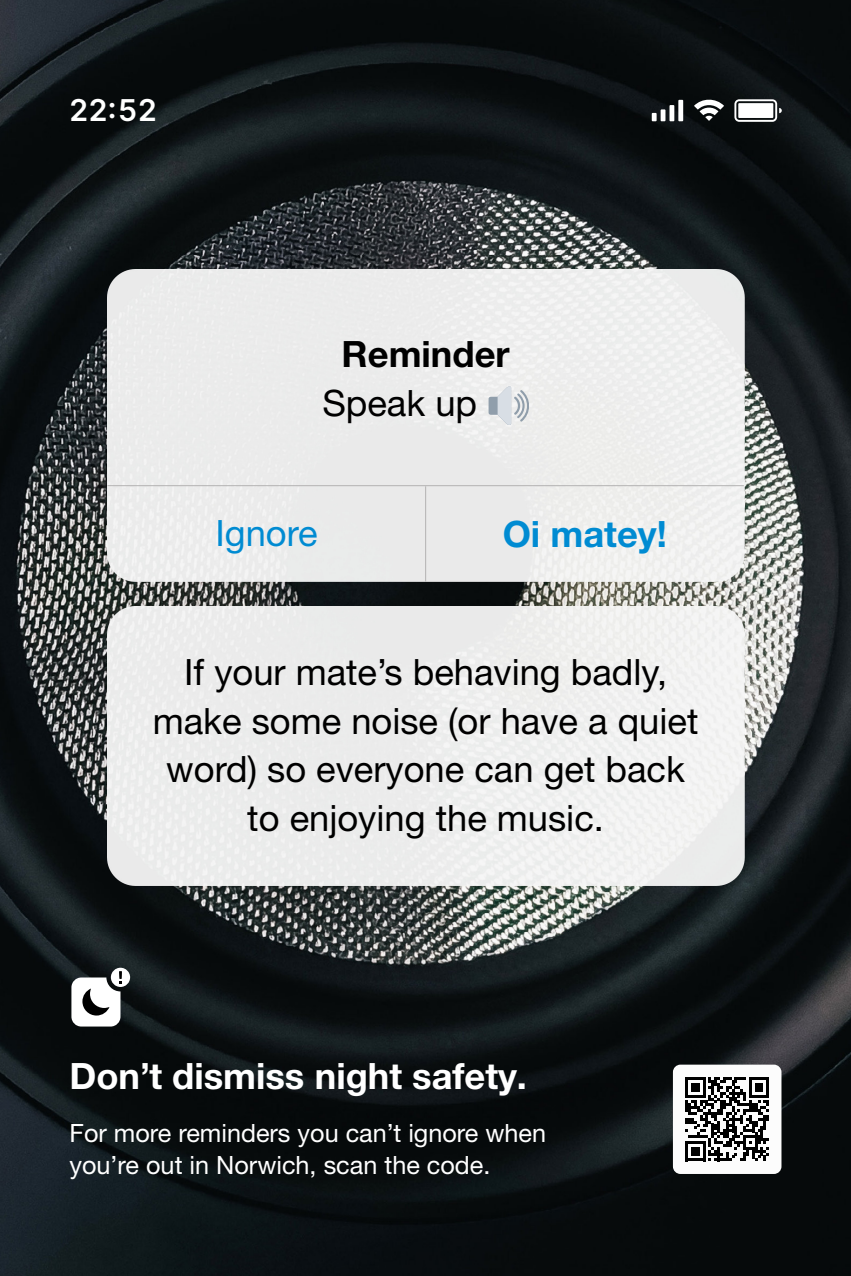
<style>
.page{position:relative;width:851px;height:1276px;background:#fff}
.page>*{position:absolute;margin:0;border:0;box-sizing:border-box;transform-origin:0 0}
.t1{font:36.3px/48.4px "Helvetica Neue LT Pro";color:#000;text-align:center}
.t2{font:700 36.3px "Helvetica Neue LT Pro";color:#fff}
.t3{font:700 36.3px "Helvetica Neue LT Pro";color:#008bd2}
.t4{font:700 36.3px "Helvetica Neue LT Pro";color:#000}
.t5{font:36.3px "Helvetica Neue LT Pro";color:#008bd2}
.t6{font:600 30.1px "Inter";color:#fff}
.t7{font:25.2px/32.3px "Helvetica Neue LT Pro";color:#fff}
</style>
<div class="page">
<img style="left:0;top:0;width:850px;height:1276px">
<div style="left:672px;top:1064px;width:109px;height:110px;background:#fff;border-radius:7px"></div>
<svg style="left:685px;top:1077px;width:84px;height:84px"></svg>
<div style="left:678px;top:100px;width:5px;height:21px;background:#fff"></div>
<div style="left:669px;top:105px;width:5px;height:16px;background:#fff"></div>
<div style="left:660px;top:109px;width:5px;height:12px;background:#fff"></div>
<div style="left:651px;top:113px;width:5px;height:8px;background:#fff"></div>
<svg style="left:694px;top:97px;width:30px;height:24px"></svg>
<svg style="left:734px;top:99px;width:47px;height:23px"></svg>
<img style="left:107px;top:270px;width:637px;height:312px">
<hr style="left:107px;top:485px;width:636px;height:1px;background:#b3b2b2">
<hr style="left:425px;top:486px;width:1px;height:96px;background:#b3b2b2">
<img style="left:107px;top:607px;width:637px;height:279px">
<svg style="left:488px;top:386px;width:41px;height:38px;background:#d3d8dc"></svg>
<div style="left:111px;top:967px;width:19px;height:20px;background:#fff;border-radius:50%"></div>
<svg style="left:71px;top:971px;width:51px;height:55px"></svg>
<p class="t6" style="left:69px;top:92px;width:89px">22:52</p>
<p class="t4" style="left:341px;top:341px;width:169px">Reminder</p>
<p class="t1" style="left:322px;top:384px;width:156px">Speak up</p>
<p class="t5" style="left:215px;top:520px;width:104px">Ignore</p>
<p class="t3" style="left:502px;top:521px;width:165px">Oi matey!</p>
<p class="t1" style="left:153px;top:653px;width:547px">If your mate’s behaving badly, make some noise (or have a quiet word) so everyone can get back to enjoying the music.</p>
<p class="t2" style="left:69px;top:1063px;width:459px">Don’t dismiss night safety.</p>
<p class="t7" style="left:69px;top:1120px;width:478px">For more reminders you can’t ignore when you’re out in Norwich, scan the code.</p>
</div>
